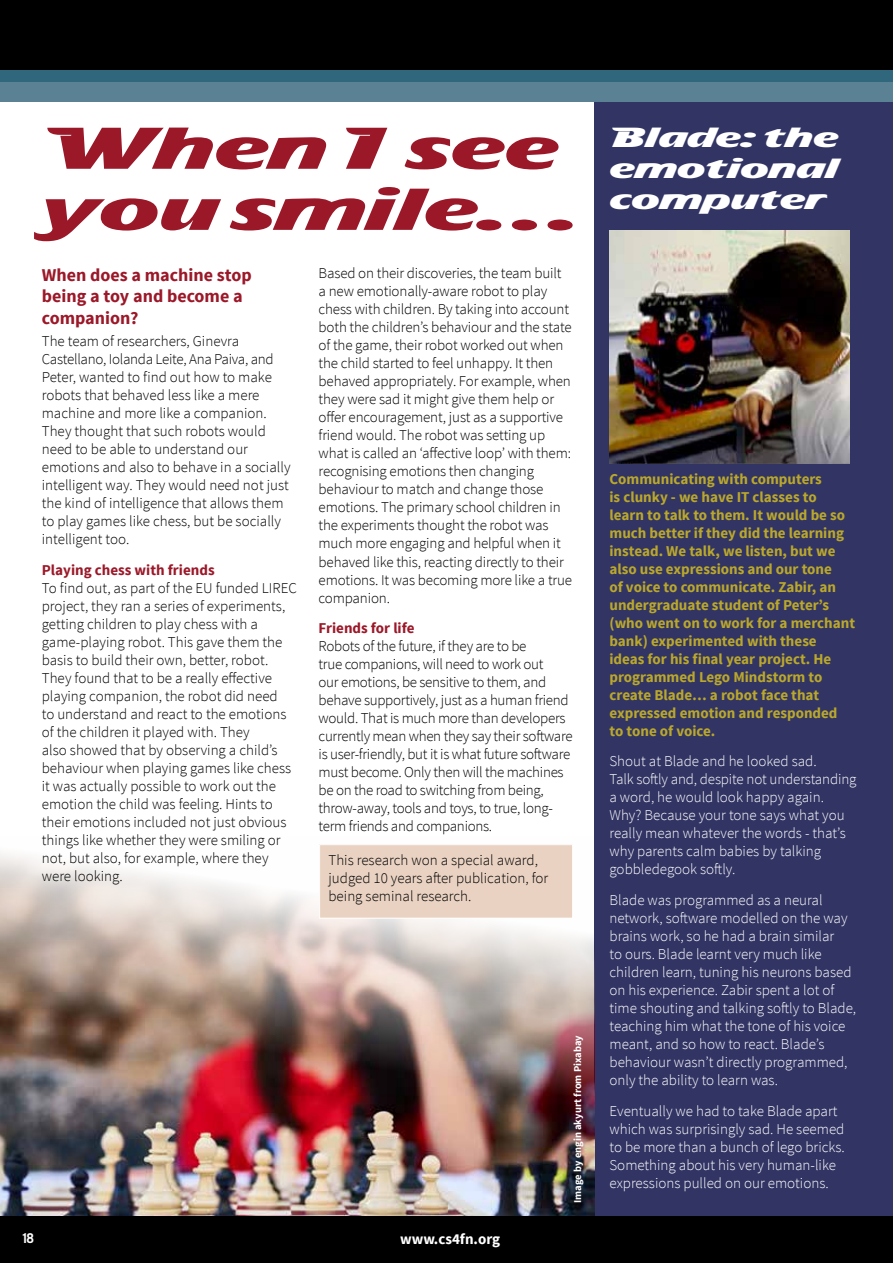
<style>
.page{position:relative;width:893px;height:1263px;background:#fff}
.page>*{position:absolute;margin:0;border:0;box-sizing:border-box;transform-origin:0 0}
.t1{font:700 55.05px/61.1px "TF Avian";color:#9b1829}
.t2{font:700 25.95px/31px "TF Avian";color:#fff;text-align:justify}
.t3{font:700 18px/21.6px "Source Sans Pro";color:#9b1829}
.t4{font:300 15px/18px "Source Sans Pro";letter-spacing:-.01em;color:#000}
.t5{font:300 15px/18px "Source Sans Pro";color:#fff}
.t6{font:700 15px/18px "Source Sans Pro";color:#baa82b}
.t7{font:700 15px "Source Sans Pro";color:#9b1829}
.t8{font:700 15px "Source Sans Pro";color:#fff}
.t9{font:700 13.5px "Trade Gothic LT Std";color:#fff}
.t10{font:700 10.5px "Source Sans Pro";color:#fff}
</style>
<div class="page">
<div style="left:595px;top:102px;width:298px;height:1114px;background:#323464"></div>
<img style="left:0;top:837px;width:595px;height:379px">
<div style="left:0;top:1216px;width:893px;height:47px;background:#000"></div>
<div style="left:0;top:0;width:893px;height:70px;background:#000"></div>
<div style="left:0;top:70px;width:893px;height:13px;background:#30677c"></div>
<div style="left:0;top:83px;width:893px;height:19px;background:#5b8195"></div>
<div style="left:320px;top:845px;width:253px;height:73px;background:#e9d2c2"></div>
<div style="left:319px;top:844px;width:254px;height:74px;border:1px solid #fff"></div>
<img style="left:609px;top:230px;width:241px;height:233px">
<h1 class="t1" style="left:42px;top:118px;width:544px">When I see you smile...</h1>
<p class="t3" style="left:42px;top:265px;width:212px">When does a machine stop being a toy and become a companion?</p>
<p class="t4" style="left:42px;top:332px;width:250px">The team of researchers, Ginevra Castellano, Iolanda Leite, Ana Paiva, and Peter, wanted to find out how to make robots that behaved less like a mere machine and more like a companion.<br>They thought that such robots would need to be able to understand our emotions and also to behave in a socially intelligent way. They would need not just the kind of intelligence that allows them to play games like chess, but be socially intelligent too.</p>
<p class="t7" style="left:42px;top:560px;width:174px">Playing chess with friends</p>
<p class="t4" style="left:42px;top:579px;width:257px">To find out, as part of the EU funded LIREC project, they ran a series of experiments, getting children to play chess with a game-playing robot. This gave them the basis to build their own, better, robot.<br>They found that to be a really effective playing companion, the robot did need<br>to understand and react to the emotions of the children it played with. They<br>also showed that by observing a child’s behaviour when playing games like chess it was actually possible to work out the emotion the child was feeling. Hints to their emotions included not just obvious things like whether they were smiling or not, but also, for example, where they were looking.</p>
<p class="t4" style="left:319px;top:265px;width:255px">Based on their discoveries, the team built a new emotionally-aware robot to play chess with children. By taking into account both the children’s behaviour and the state of the game, their robot worked out when the child started to feel unhappy. It then behaved appropriately. For example, when they were sad it might give them help or offer encouragement, just as a supportive friend would. The robot was setting up what is called an ‘affective loop’ with them: recognising emotions then changing behaviour to match and change those emotions. The primary school children in the experiments thought the robot was much more engaging and helpful when it behaved like this, reacting directly to their emotions. It was becoming more like a true companion.</p>
<p class="t7" style="left:319px;top:619px;width:97px">Friends for life</p>
<p class="t4" style="left:319px;top:637px;width:256px">Robots of the future, if they are to be<br>true companions, will need to work out<br>our emotions, be sensitive to them, and behave supportively, just as a human friend would. That is much more than developers currently mean when they say their software is user-friendly, but it is what future software must become. Only then will the machines be on the road to switching from being, throw-away, tools and toys, to true, long&shy;term friends and companions.</p>
<p class="t4" style="left:328px;top:851px;width:221px">This research won a special award, judged 10 years after publication, for being seminal research.</p>
<p class="t10" style="left:571px;top:1203px;width:169px;rotate:-90deg">Image by engin akyurt from Pixabay</p>
<p class="t9" style="left:21px;top:1230px;width:14px">18</p>
<p class="t8" style="left:400px;top:1230px;width:102px">www.cs4fn.org</p>
<h2 class="t2" style="left:609px;top:122px;width:231px">Blade: the emotional computer</h2>
<p class="t6" style="left:609px;top:470px;width:247px">Communicating with computers<br>is clunky - we have IT classes to<br>learn to talk to them. It would be so much better if they did the learning instead. We talk, we listen, but we also use expressions and our tone<br>of voice to communicate. Zabir, an undergraduate student of Peter’s (who went on to work for a merchant bank) experimented with these ideas for his final year project. He programmed Lego Mindstorm to create Blade… a robot face that expressed emotion and responded to tone of voice.</p>
<p class="t5" style="left:609px;top:752px;width:249px">Shout at Blade and he looked sad.<br>Talk softly and, despite not understanding a word, he would look happy again.<br>Why? Because your tone says what you really mean whatever the words - that’s why parents calm babies by talking gobbledegook softly.</p>
<p class="t5" style="left:609px;top:891px;width:248px">Blade was programmed as a neural network, software modelled on the way brains work, so he had a brain similar<br>to ours. Blade learnt very much like children learn, tuning his neurons based on his experience. Zabir spent a lot of time shouting and talking softly to Blade, teaching him what the tone of his voice meant, and so how to react. Blade’s behaviour wasn’t directly programmed, only the ability to learn was.</p>
<p class="t5" style="left:609px;top:1102px;width:237px">Eventually we had to take Blade apart which was surprisingly sad. He seemed to be more than a bunch of lego bricks.<br>Something about his very human-like expressions pulled on our emotions.</p>
</div>
